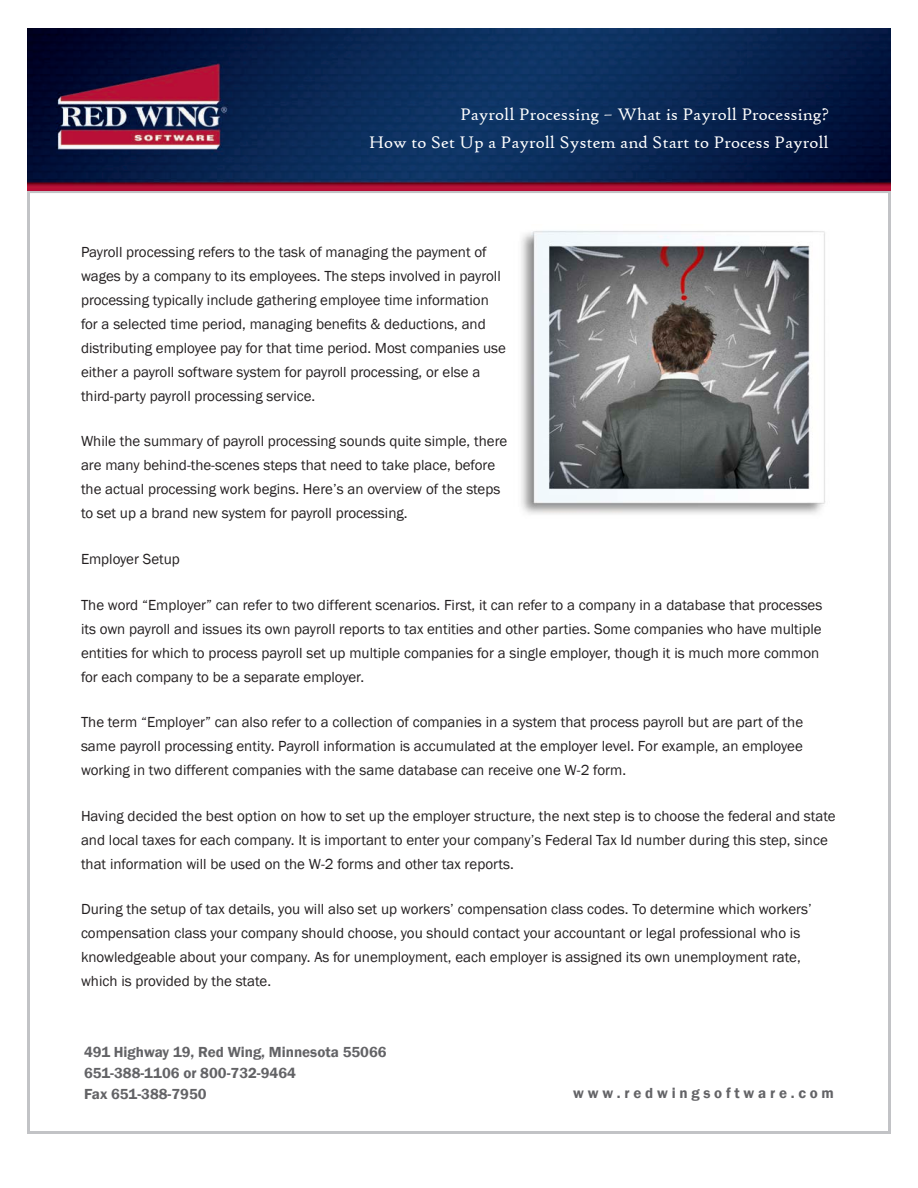
<style>
.page{position:relative;width:918px;height:1188px;background:#fff}
.page>*{position:absolute;margin:0;border:0;box-sizing:border-box;transform-origin:0 0}
.t1{font:18px/28.5px "High Tower Text";color:#fff;text-align:right}
.t2{font:15px/24px "Franklin Gothic";color:#231f20}
.t3{font:600 15px "Franklin Gothic";color:#636366}
</style>
<div class="page">
<img style="left:27px;top:28px;width:864px;height:162px">
<img style="left:521px;top:230px;width:304px;height:284px">
<p class="t1" style="left:369px;top:100px;width:462px">Payroll Processing – What is Payroll Processing?<br>How to Set Up a Payroll System and Start to Process Payroll</p>
<p class="t2" style="left:81px;top:240px;width:426px">Payroll processing refers to the task of managing the payment of wages by a company to its employees. The steps involved in payroll processing typically include gathering employee time information for a selected time period, managing benefits &amp; deductions, and distributing employee pay for that time period. Most companies use either a payroll software system for payroll processing, or else a third-party payroll processing service.</p>
<p class="t2" style="left:81px;top:430px;width:428px">While the summary of payroll processing sounds quite simple, there are many behind-the-scenes steps that need to take place, before the actual processing work begins. Here’s an overview of the steps to set up a brand new system for payroll processing.</p>
<p class="t2" style="left:81px;top:547px;width:100px">Employer Setup</p>
<p class="t2" style="left:81px;top:593px;width:743px">The word “Employer” can refer to two different scenarios. First, it can refer to a company in a database that processes its own payroll and issues its own payroll reports to tax entities and other parties. Some companies who have multiple entities for which to process payroll set up multiple companies for a single employer, though it is much more common for each company to be a separate employer.</p>
<p class="t2" style="left:81px;top:710px;width:724px;text-align:justify">The term “Employer” can also refer to a collection of companies in a system that process payroll but are part of the same payroll processing entity. Payroll information is accumulated at the employer level. For example, an employee working in two different companies with the same database can receive one W-2 form.</p>
<p class="t2" style="left:81px;top:804px;width:756px">Having decided the best option on how to set up the employer structure, the next step is to choose the federal and state and local taxes for each company. It is important to enter your company’s Federal Tax Id number during this step, since that information will be used on the W-2 forms and other tax reports.</p>
<p class="t2" style="left:81px;top:898px;width:733px">During the setup of tax details, you will also set up workers’ compensation class codes. To determine which workers’ compensation class your company should choose, you should contact your accountant or legal professional who is knowledgeable about your company. As for unemployment, each employer is assigned its own unemployment rate, which is provided by the state.</p>
<p class="t3" style="left:84px;top:1043px;width:304px">491 Highway 19, Red Wing, Minnesota 55066</p>
<p class="t3" style="left:84px;top:1064px;width:214px">651-388-1106 or 800-732-9464</p>
<p class="t3" style="left:84px;top:1085px;width:124px">Fax 651-388-7950</p>
<p class="t3" style="left:573px;top:1084px;width:262px">w w w . r e d w i n g s o f t w a r e . c o m</p>
</div>
